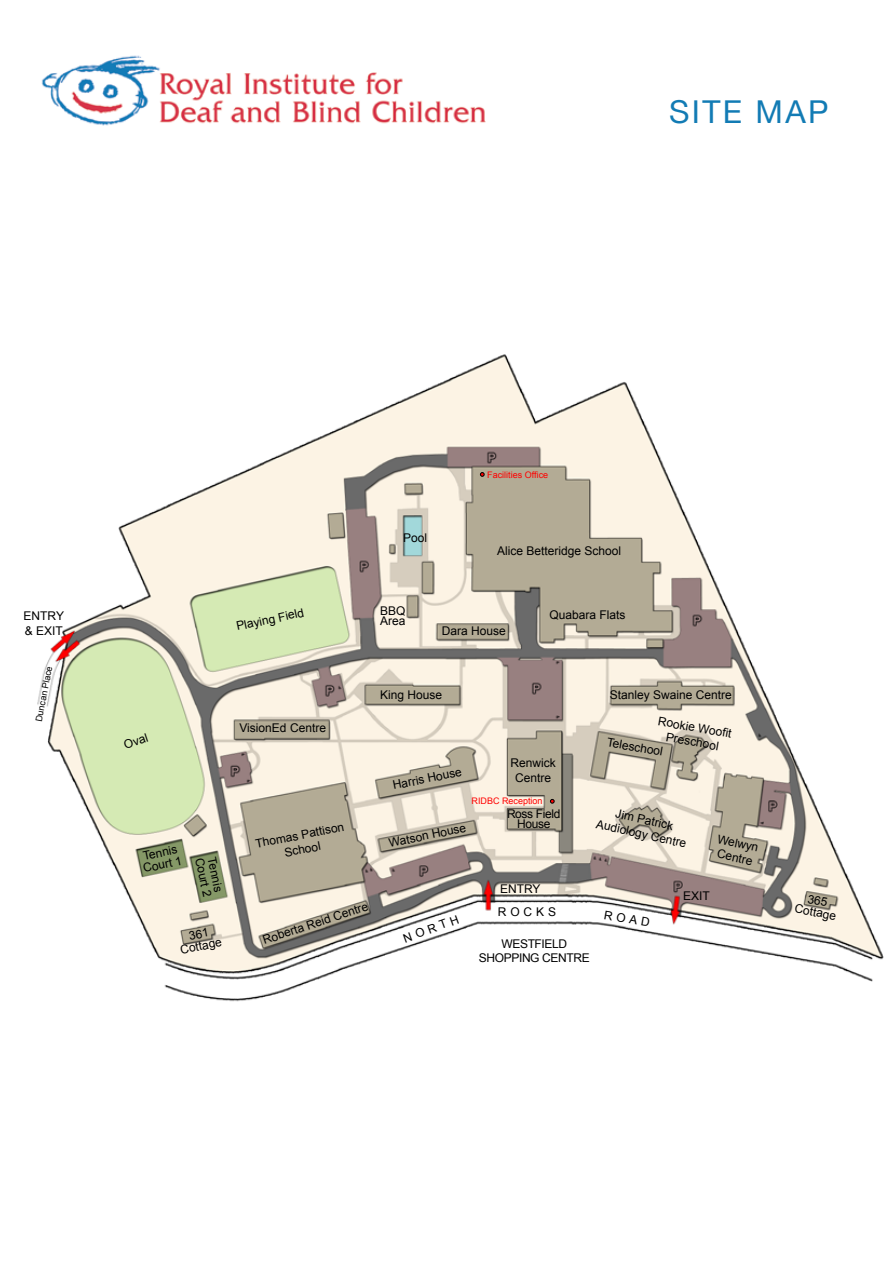
<style>
.page{position:relative;width:893px;height:1263px;background:#fff}
.page>*{position:absolute;margin:0;border:0;box-sizing:border-box;transform-origin:0 0}
.t1{font:31.5px "Helvetica Neue LT";letter-spacing:.075em;color:#127bb4}
.t2{font:12px/14.4px "Arial";color:#000;text-align:center}
.t3{font:12px/10.5px "Arial";letter-spacing:-.03em;color:#000;text-align:center}
.t4{font:9px "Arial";color:#f00}
.t5{font:9px "Arial";color:#000}
</style>
<div class="page">
<img style="left:37px;top:354px;width:847px;height:648px">
<img style="left:41px;top:55px;width:445px;height:71px">
<svg style="left:480px;top:472px;width:4px;height:4px"></svg>
<svg style="left:550px;top:799px;width:4px;height:4px"></svg>
<h1 class="t1" style="left:669px;top:93px;width:161px">SITE MAP</h1>
<p class="t2" style="left:24px;top:609px;width:42px;text-align:left">ENTRY &amp; EXIT</p>
<p class="t5" style="left:33px;top:720px;width:58px;rotate:-79deg">Duncan Place</p>
<p class="t4" style="left:487px;top:468px;width:63px">Facilities Office</p>
<p class="t2" style="left:235px;top:619px;width:70px;rotate:-12deg">Playing Field</p>
<p class="t2" style="left:403px;top:530px;width:26px">Pool</p>
<p class="t2" style="left:497px;top:543px;width:126px">Alice Betteridge School</p>
<p class="t2" style="left:380px;top:605px;width:27px;line-height:10.5px;text-align:left">BBQ<br>Area</p>
<p class="t2" style="left:442px;top:624px;width:66px">Dara House</p>
<p class="t2" style="left:549px;top:608px;width:78px">Quabara Flats</p>
<p class="t2" style="left:122px;top:738px;width:26px;rotate:-18deg">Oval</p>
<p class="t2" style="left:140px;top:851px;width:41px;line-height:12px;text-align:left;rotate:-12deg">Tennis<br>Court 1</p>
<p class="t2" style="left:206px;top:856px;width:41px;rotate:78deg">Court 2</p>
<p class="t2" style="left:218px;top:856px;width:36px;rotate:78deg">Tennis</p>
<p class="t2" style="left:177px;top:932px;width:44px;line-height:12px;rotate:-11deg">361<br>Cottage</p>
<p class="t2" style="left:240px;top:721px;width:88px">VisionEd Centre</p>
<p class="t2" style="left:254px;top:837px;width:92px;rotate:-11deg">Thomas Pattison<br>School</p>
<p class="t2" style="left:261px;top:933px;width:112px;rotate:-18deg">Roberta Reid Centre</p>
<p class="t2" style="left:380px;top:687px;width:64px">King House</p>
<p class="t2" style="left:392px;top:778px;width:72px;rotate:-11deg">Harris House</p>
<p class="t2" style="left:511px;top:756px;width:47px">Renwick<br>Centre</p>
<p class="t4" style="left:472px;top:794px;width:73px">RIDBC Reception</p>
<p class="t2" style="left:388px;top:836px;width:80px;rotate:-11deg">Watson House</p>
<p class="t3" style="left:507px;top:808px;width:55px">Ross Field<br>House</p>
<p class="t2" style="left:500px;top:882px;width:42px">ENTRY</p>
<p class="t2" style="left:610px;top:688px;width:124px">Stanley Swaine Centre</p>
<p class="t2" style="left:608px;top:735px;width:58px;rotate:10deg">Teleschool</p>
<p class="t2" style="left:659px;top:714px;width:76px;rotate:10deg">Rookie Woofi t<br>Preschool</p>
<p class="t2" style="left:601px;top:803px;width:94px;rotate:12deg">Jim Patrick<br>Audiology Centre</p>
<p class="t2" style="left:719px;top:832px;width:43px;text-align:left;rotate:12deg">Welwyn<br>Centre</p>
<p class="t2" style="left:683px;top:888px;width:28px">EXIT</p>
<p class="t2" style="left:401px;top:932px;width:60px;rotate:-20deg">NORTH</p>
<p class="t2" style="left:498px;top:905px;width:60px">ROCKS</p>
<p class="t2" style="left:605px;top:907px;width:48px;rotate:10deg">ROAD</p>
<p class="t3" style="left:479px;top:936px;width:112px;line-height:14.4px">WESTFIELD<br>SHOPPING CENTRE</p>
<p class="t2" style="left:798px;top:890px;width:44px;line-height:12px;rotate:11deg">365<br>Cottage</p>
</div>
